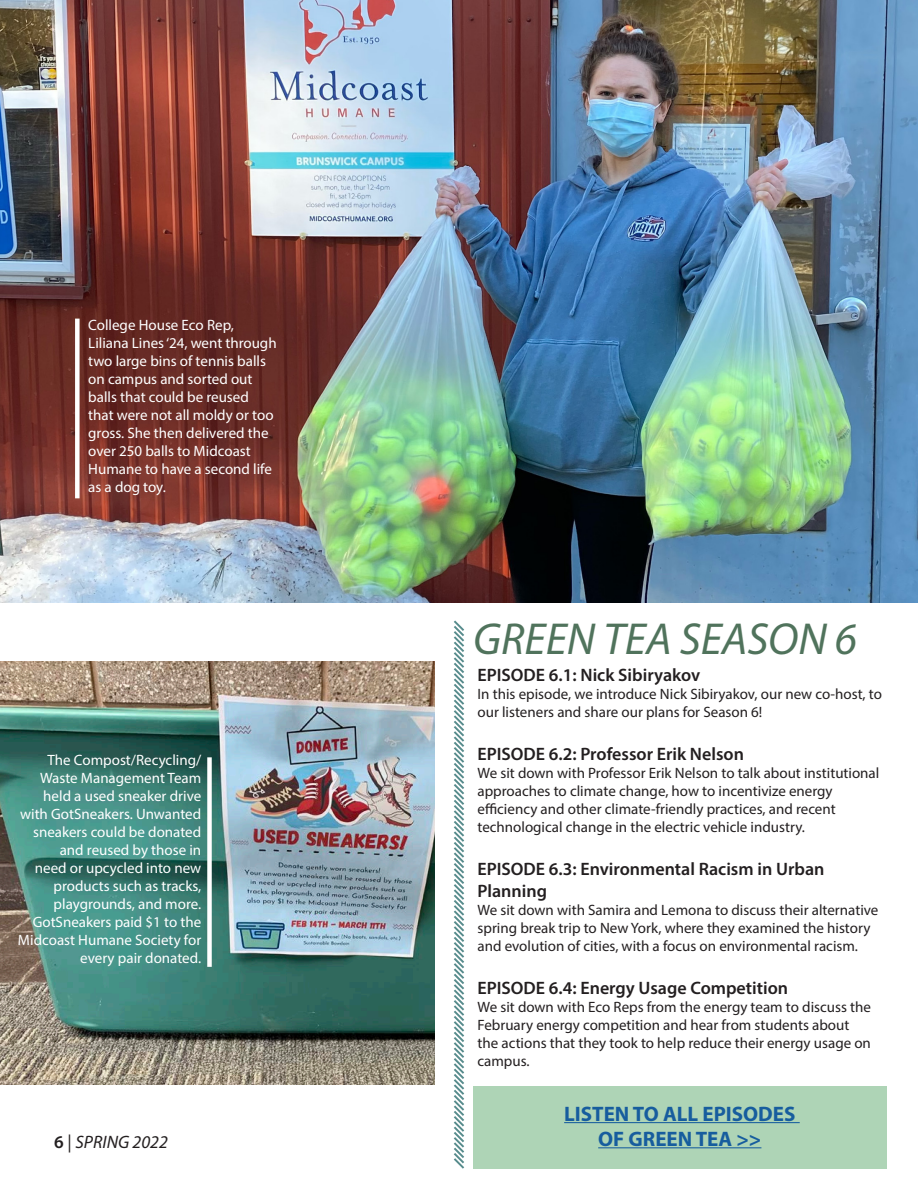
<style>
.page{position:relative;width:918px;height:1188px;background:#fff}
.page>*{position:absolute;margin:0;border:0;box-sizing:border-box;transform-origin:0 0}
.t1{font:italic 45px "Myriad Pro";color:#50735c}
.t2{font:700 21px "Myriad Pro";color:#175d9e}
.t3{font:600 18px/21.6px "Myriad Pro";color:#231f20}
.t4{font:italic 18px "Myriad Pro";color:#231f20}
.t5{font:15px/18px "Myriad Pro";color:#231f20}
.t6{font:15px/18px "Myriad Pro";color:#fff}
.s1{font-weight:600;font-style:normal}
.s2{font-style:normal}
</style>
<div class="page">
<img style="left:0;top:662px;width:434px;height:422px">
<img style="left:0;top:0;width:918px;height:603px">
<div style="left:75px;top:319px;width:5px;height:179px;background:#fff"></div>
<div style="left:207px;top:757px;width:5px;height:210px;background:#fff"></div>
<div style="left:473px;top:1086px;width:414px;height:83px;background:#aed4b6"></div>
<hr style="left:564px;top:1122px;width:236px;height:1px;background:#175d9e">
<hr style="left:598px;top:1147px;width:163px;height:1px;background:#175d9e">
<svg style="left:453px;top:620px;width:11px;height:549px"></svg>
<p class="t6" style="left:88px;top:316px;width:190px">College House Eco Rep,<br>Liliana Lines ‘24, went through two large bins of tennis balls on campus and sorted out balls that could be reused that were not all moldy or too gross. She then delivered the over 250 balls to Midcoast<br>Humane to have a second life as a dog toy.</p>
<p class="t6" style="left:18px;top:751px;width:185px;text-align:right">The Compost/Recycling/<br>Waste Management Team held a used sneaker drive with GotSneakers. Unwanted sneakers could be donated and reused by those in<br>need or upcycled into new products such as tracks, playgrounds, and more.<br>GotSneakers paid $1 to the<br>Midcoast Humane Society for every pair donated.</p>
<p class="t4" style="left:54px;top:1130px;width:115px"><span class="s1">6</span> <span class="s2">|</span> SPRING 2022</p>
<p class="t1" style="left:473px;top:611px;width:386px">GREEN TEA SEASON 6</p>
<p class="t3" style="left:478px;top:663px;width:224px">EPISODE 6.1: Nick Sibiryakov</p>
<p class="t5" style="left:478px;top:684px;width:406px">In this episode, we introduce Nick Sibiryakov, our new co-host, to our listeners and share our plans for Season 6!</p>
<p class="t3" style="left:478px;top:743px;width:268px">EPISODE 6.2: Professor Erik Nelson</p>
<p class="t5" style="left:478px;top:764px;width:403px">We sit down with Professor Erik Nelson to talk about institutional approaches to climate change, how to incentivize energy efficiency and other climate-friendly practices, and recent technological change in the electric vehicle industry.</p>
<p class="t3" style="left:478px;top:858px;width:348px">EPISODE 6.3: Environmental Racism in Urban<br>Planning</p>
<p class="t5" style="left:478px;top:900px;width:402px">We sit down with Samira and Lemona to discuss their alternative spring break trip to New York, where they examined the history and evolution of cities, with a focus on environmental racism.</p>
<p class="t3" style="left:478px;top:977px;width:312px">EPISODE 6.4: Energy Usage Competition</p>
<p class="t5" style="left:478px;top:998px;width:395px">We sit down with Eco Reps from the energy team to discuss the February energy competition and hear from students about the actions that they took to help reduce their energy usage on campus.</p>
<p class="t2" style="left:564px;top:1100px;width:233px">LISTEN TO ALL EPISODES</p>
<p class="t2" style="left:598px;top:1125px;width:165px">OF GREEN TEA &gt;&gt;</p>
</div>
